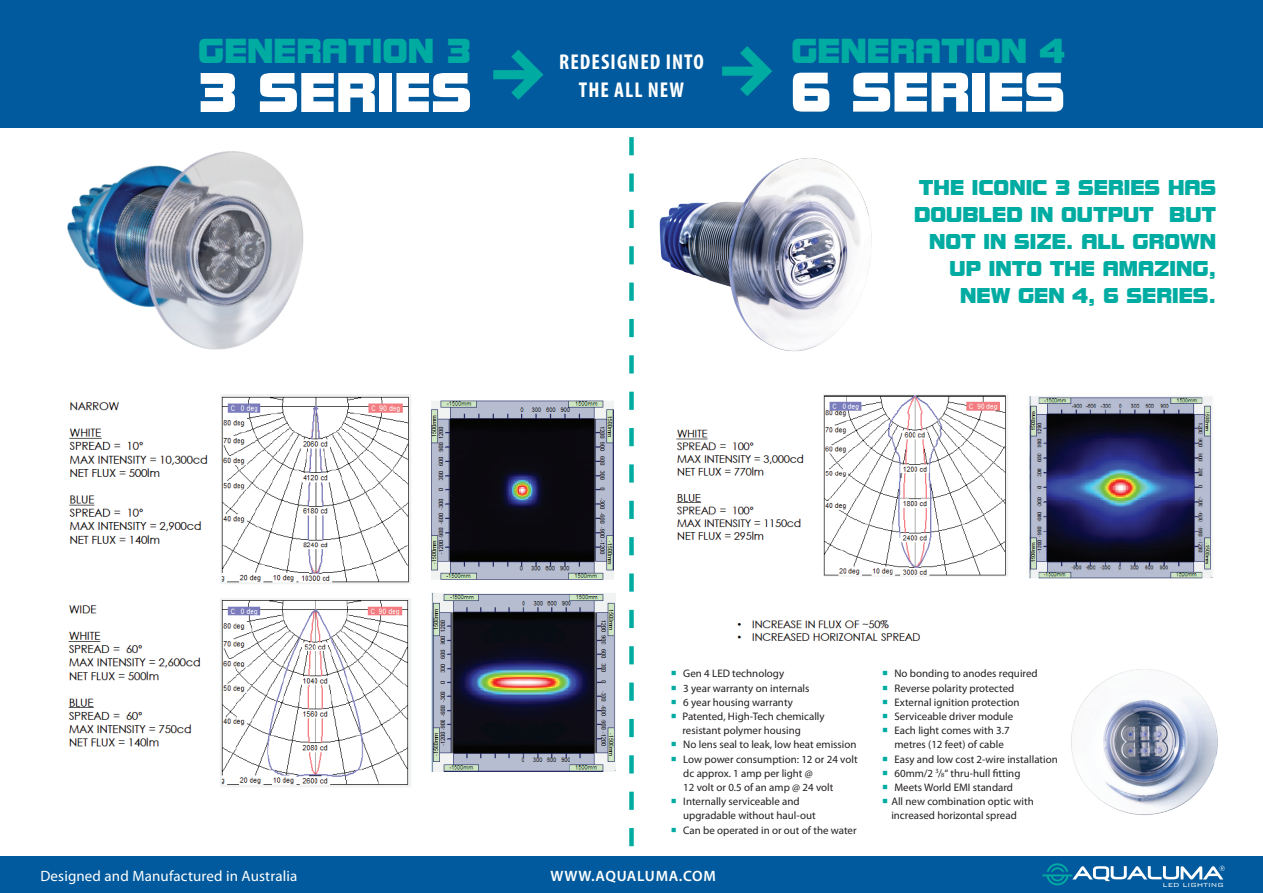
<style>
.page{position:relative;width:1263px;height:893px;background:#fff}
.page>*{position:absolute;margin:0;border:0;box-sizing:border-box;transform-origin:0 0}
.t1{font:52.2px "Bolt Bold IT Cby BT";color:#fff}
.t2{font:32.25px "Bolt Bold IT Cby BT";color:#00aca2}
.t3{font:700 condensed 21.45px/27.9px "Myriad Pro";letter-spacing:.05em;color:#fff;text-align:center}
.t4{font:19.95px/27px "Bolt Bold IT Cby BT";color:#00aca2;text-align:right}
.t5{font:15px "Myriad Pro";letter-spacing:.01em;color:#fff}
.t6{font:600 15px "Myriad Pro";letter-spacing:.05em;color:#fff}
.t7{font:10.95px/14.2px "Myriad Pro";color:#231f20}
.t8{font:300 7.8px "Bank Gothic";color:#fff}
.s1{color:#00aca2}
.s2{font-size:6.3px}
</style>
<div class="page">
<div style="left:0;top:0;width:1263px;height:128px;background:#015a9d"></div>
<img style="left:659px;top:158px;width:213px;height:194px">
<img style="left:67px;top:151px;width:237px;height:199px">
<svg style="left:629px;top:137px;width:5px;height:709px"></svg>
<img style="left:68px;top:394px;width:343px;height:393px">
<img style="left:431px;top:400px;width:185px;height:372px">
<img style="left:1029px;top:396px;width:184px;height:147px">
<img style="left:676px;top:394px;width:332px;height:247px">
<img style="left:852px;top:543px;width:411px;height:314px">
<div style="left:0;top:857px;width:1263px;height:36px;background:#015a9d"></div>
<svg style="left:1042px;top:863px;width:183px;height:22px"></svg>
<svg style="left:493px;top:50px;width:50px;height:50px"></svg>
<svg style="left:722px;top:46px;width:50px;height:50px"></svg>
<h2 class="t2" style="left:198px;top:33px;width:275px">GENERATION 3</h2>
<h2 class="t2" style="left:791px;top:33px;width:275px">GENERATION 4</h2>
<h3 class="t3" style="left:559px;top:47px;width:146px">REDESIGNED INTO<br>THE ALL NEW</h3>
<h1 class="t1" style="left:198px;top:64px;width:235px">3 SERIES</h1>
<h1 class="t1" style="left:791px;top:63px;width:235px">6 SERIES</h1>
<h3 class="t4" style="left:914px;top:175px;width:304px">THE ICONIC 3 SERIES HAS<br>DOUBLED IN OUTPUT BUT<br>NOT IN SIZE. ALL GROWN<br>UP INTO THE AMAZING ,<br>NEW GEN 4, 6 SERIES .</h3>
<p class="t7" style="left:671px;top:666px;width:115px"><span class="s1">○</span> Gen 4 LED technology</p>
<p class="t7" style="left:671px;top:681px;width:140px"><span class="s1">○</span> 3 year warranty on internals</p>
<p class="t7" style="left:671px;top:695px;width:123px"><span class="s1">○</span> 6 year housing warranty</p>
<p class="t7" style="left:682px;top:709px;width:144px;text-indent:-12px"><span class="s1">○</span> Patented, High-Tech chemically resistant polymer housing</p>
<p class="t7" style="left:671px;top:737px;width:187px"><span class="s1">○</span> No lens seal to leak, low heat emission</p>
<p class="t7" style="left:683px;top:752px;width:176px;text-indent:-12px"><span class="s1">○</span> Low power consumption: 12 or 24 volt dc approx. 1 amp per light @<br>12 volt or 0.5 of an amp @ 24 volt</p>
<p class="t7" style="left:683px;top:794px;width:134px;text-indent:-12px"><span class="s1">○</span> Internally serviceable and upgradable without haul-out</p>
<p class="t7" style="left:671px;top:823px;width:187px"><span class="s1">○</span> Can be operated in or out of the water</p>
<h3 class="t5" style="left:40px;top:866px;width:258px">Designed and Manufactured in Australia</h3>
<h3 class="t6" style="left:551px;top:866px;width:167px">WWW.AQUALUMA.COM</h3>
<p class="t7" style="left:882px;top:666px;width:157px"><span class="s1">○</span> No bonding to anodes required</p>
<p class="t7" style="left:882px;top:681px;width:134px"><span class="s1">○</span> Reverse polarity protected</p>
<p class="t7" style="left:882px;top:695px;width:139px"><span class="s1">○</span> External ignition protection</p>
<p class="t7" style="left:882px;top:709px;width:133px"><span class="s1">○</span> Serviceable driver module</p>
<p class="t7" style="left:882px;top:723px;width:129px;text-align:center"><span class="s1">○</span> Each light comes with 3.7 metres (12 feet) of cable</p>
<p class="t7" style="left:882px;top:752px;width:177px"><span class="s1">○</span> Easy and low cost 2-wire installation</p>
<p class="t7" style="left:882px;top:766px;width:140px"><span class="s1">○</span> 60mm/2 <sup>3</sup>/<span class="s2">8</span>“ thru-hull fitting</p>
<p class="t7" style="left:882px;top:780px;width:132px"><span class="s1">○</span> Meets World EMI standard</p>
<p class="t7" style="left:891px;top:794px;width:144px;text-indent:-9px"><span class="s1">○</span> All new combination optic with increased horizontal spread</p>
<p class="t8" style="left:1162px;top:878px;width:63px">LED LIGHTING</p>
</div>
